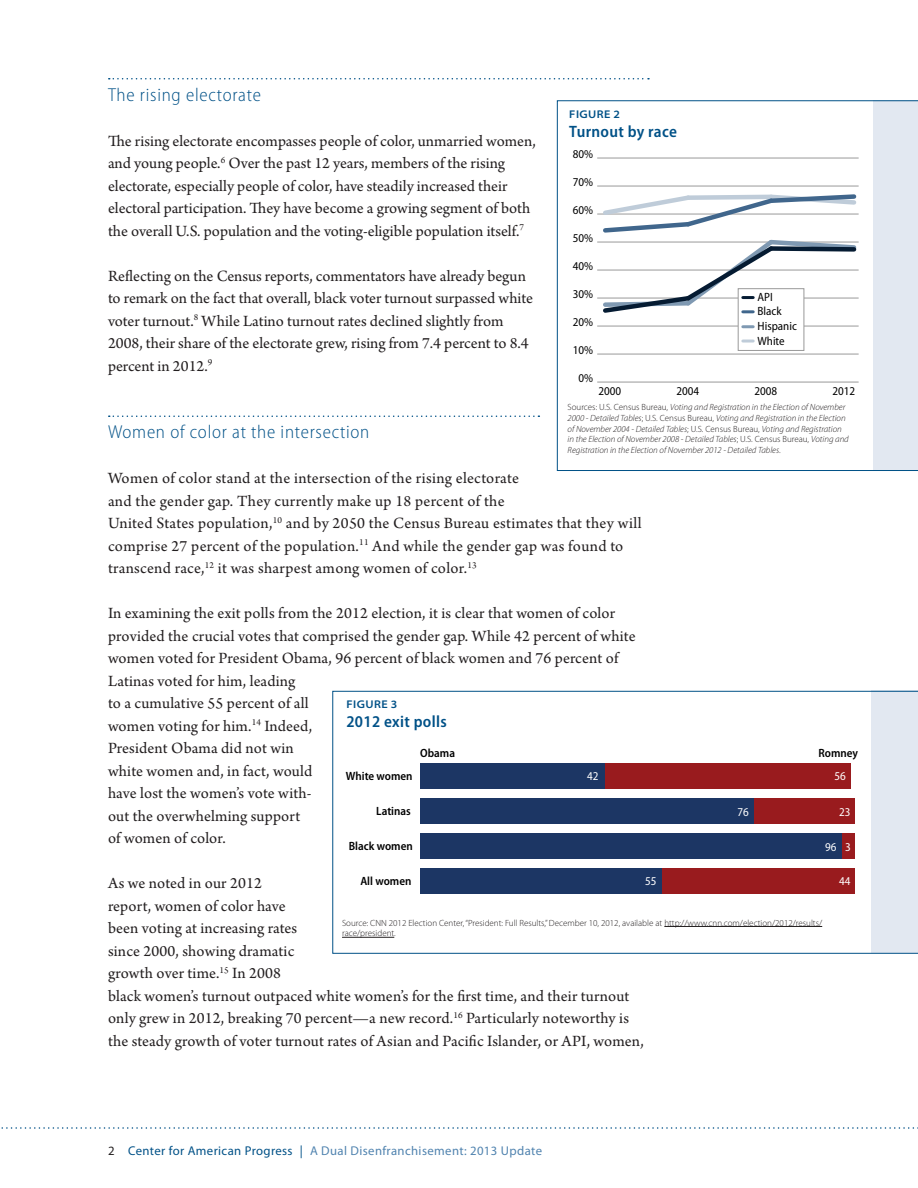
<style>
.page{position:relative;width:918px;height:1188px;background:#fff}
.page>*{position:absolute;margin:0;border:0;box-sizing:border-box;transform-origin:0 0}
.Header1{font:300 semi-condensed 18.75px "Myriad Pro";letter-spacing:.04em;color:#005187}
.Body{font:16.5px/22.5px "Arno Pro";letter-spacing:.005em;color:#231f20}
.Graphic_Title{font:600 semi-condensed 16.5px "Myriad Pro";letter-spacing:.02em;color:#005187}
.t1{font:12.75px "Myriad Pro";letter-spacing:.03em;color:#5083af}
.t2{font:semi-condensed 12px/14.5px "Myriad Pro";color:#000}
.t3{font:600 semi-condensed 12px "Myriad Pro";color:#000}
.t4{font:semi-condensed 12px "Myriad Pro";color:#fff}
.Figure_Kicker{font:600 semi-expanded 11.25px "Myriad Pro";letter-spacing:.04em;color:#005187}
.Source{font:italic 300 9px/10.8px "Myriad Pro";color:#231f20}
.Source-2{font:300 9px/10.8px "Myriad Pro";color:#231f20}
.s1{font-style:normal}
.s2{color:#231f20}
.s3{color:#005187}
</style>
<div class="page">
<svg style="left:557px;top:101px;width:361px;height:370px"></svg>
<svg style="left:1px;top:1127px;width:917px;height:2px"></svg>
<svg style="left:109px;top:78px;width:540px;height:2px"></svg>
<svg style="left:109px;top:416px;width:430px;height:1px"></svg>
<svg style="left:333px;top:691px;width:585px;height:262px"></svg>
<div style="left:605px;top:764px;width:245px;height:25px;background:#991b1e"></div>
<div style="left:754px;top:799px;width:101px;height:25px;background:#991b1e"></div>
<div style="left:842px;top:834px;width:13px;height:25px;background:#991b1e"></div>
<div style="left:662px;top:869px;width:193px;height:25px;background:#991b1e"></div>
<div style="left:420px;top:764px;width:185px;height:25px;background:#1c3664"></div>
<div style="left:420px;top:799px;width:334px;height:25px;background:#1c3664"></div>
<div style="left:420px;top:834px;width:422px;height:25px;background:#1c3664"></div>
<div style="left:420px;top:869px;width:242px;height:25px;background:#1c3664"></div>
<hr style="left:664px;top:926px;width:158px;height:1px;background:#231f20">
<hr style="left:342px;top:937px;width:52px;height:1px;background:#231f20">
<hr style="left:597px;top:326px;width:262px;height:1px;background:#999">
<hr style="left:597px;top:298px;width:262px;height:1px;background:#999">
<hr style="left:597px;top:270px;width:262px;height:1px;background:#999">
<hr style="left:597px;top:242px;width:262px;height:1px;background:#999">
<hr style="left:597px;top:214px;width:262px;height:1px;background:#999">
<hr style="left:597px;top:186px;width:262px;height:1px;background:#999">
<hr style="left:597px;top:158px;width:262px;height:1px;background:#999">
<hr style="left:597px;top:382px;width:262px;height:1px;background:#999">
<hr style="left:597px;top:354px;width:262px;height:1px;background:#999">
<div style="left:738px;top:289px;width:66px;height:61px;background:#fff"></div>
<div style="left:738px;top:288px;width:66px;height:63px;border:1px solid #999"></div>
<svg style="left:600px;top:192px;width:259px;height:124px"></svg>
<svg style="left:743px;top:325px;width:10px;height:3px"></svg>
<svg style="left:743px;top:340px;width:10px;height:3px"></svg>
<p class="Header1" style="left:108px;top:84px;width:154px">The rising electorate</p>
<p class="Body" style="left:108px;top:130px;width:429px">The rising electorate encompasses people of color, unmarried women, and young people.<sup>6</sup> Over the past 12 years, members of the rising electorate, especially people of color, have steadily increased their electoral participation. They have become a growing segment of both the overall U.S. population and the voting-eligible population itself.<sup>7</sup></p>
<p class="Body" style="left:108px;top:265px;width:427px">Reflecting on the Census reports, commentators have already begun to remark on the fact that overall, black voter turnout surpassed white voter turnout.<sup>8</sup> While Latino turnout rates declined slightly from 2008, their share of the electorate grew, rising from 7.4 percent to 8.4 percent in 2012.<sup>9</sup></p>
<p class="Figure_Kicker" style="left:569px;top:108px;width:52px">FIGURE 2</p>
<p class="Graphic_Title" style="left:569px;top:123px;width:109px">Turnout by race</p>
<p class="t2" style="left:573px;top:147px;width:22px">80%</p>
<p class="t2" style="left:573px;top:175px;width:22px">70%</p>
<p class="t2" style="left:573px;top:203px;width:22px">60%</p>
<p class="t2" style="left:573px;top:231px;width:22px">50%</p>
<p class="t2" style="left:573px;top:259px;width:22px">40%</p>
<p class="t2" style="left:573px;top:287px;width:22px">30%</p>
<p class="t2" style="left:573px;top:315px;width:22px">20%</p>
<p class="t2" style="left:573px;top:343px;width:22px">10%</p>
<p class="t2" style="left:579px;top:371px;width:16px">0%</p>
<p class="t2" style="left:758px;top:290px;width:41px">API<br>Black<br>Hispanic<br>White</p>
<p class="t2" style="left:598px;top:383px;width:24px">2000</p>
<p class="t2" style="left:676px;top:383px;width:24px">2004</p>
<p class="t2" style="left:754px;top:383px;width:24px">2008</p>
<p class="t2" style="left:832px;top:383px;width:24px">2012</p>
<p class="Source" style="left:568px;top:401px;width:283px"><span class="s1">Sources: U.S. Census Bureau,</span> Voting and Registration in the Election of November 2000 - Detailed Tables<span class="s1">; U.S. Census Bureau,</span> Voting and Registration in the Election of November 2004 - Detailed Tables<span class="s1">; U.S. Census Bureau,</span> Voting and Registration in the Election of November 2008 - Detailed Tables<span class="s1">; U.S. Census Bureau,</span> Voting and Registration in the Election of November 2012 - Detailed Tables<span class="s1">.</span></p>
<p class="Header1" style="left:108px;top:422px;width:263px">Women of color at the intersection</p>
<p class="Body" style="left:108px;top:468px;width:535px">Women of color stand at the intersection of the rising electorate<br>and the gender gap. They currently make up 18 percent of the<br>United States population,<sup>10</sup> and by 2050 the Census Bureau estimates that they will comprise 27 percent of the population.<sup>11</sup> And while the gender gap was found to transcend race,<sup>12</sup> it was sharpest among women of color.<sup>13</sup></p>
<p class="Body" style="left:108px;top:603px;width:529px">In examining the exit polls from the 2012 election, it is clear that women of color provided the crucial votes that comprised the gender gap. While 42 percent of white women voted for President Obama, 96 percent of black women and 76 percent of Latinas voted for him, leading<br>to a cumulative 55 percent of all<br>women voting for him.<sup>14</sup> Indeed,<br>President Obama did not win<br>white women and, in fact, would<br>have lost the women’s vote with-<br>out the overwhelming support<br>of women of color.</p>
<p class="Body" style="left:108px;top:873px;width:537px">As we noted in our 2012<br>report, women of color have<br>been voting at increasing rates<br>since 2000, showing dramatic<br>growth over time.<sup>15</sup> In 2008<br>black women’s turnout outpaced white women’s for the first time, and their turnout only grew in 2012, breaking 70 percent—a new record.<sup>16</sup> Particularly noteworthy is the steady growth of voter turnout rates of Asian and Pacific Islander, or API, women,</p>
<p class="Figure_Kicker" style="left:347px;top:698px;width:52px">FIGURE 3</p>
<p class="Graphic_Title" style="left:346px;top:713px;width:102px">2012 exit polls</p>
<p class="t3" style="left:420px;top:746px;width:36px">Obama</p>
<p class="t3" style="left:819px;top:746px;width:41px">Romney</p>
<p class="t4" style="left:587px;top:770px;width:13px">42</p>
<p class="t4" style="left:835px;top:770px;width:13px">56</p>
<p class="t4" style="left:737px;top:805px;width:13px">76</p>
<p class="t4" style="left:839px;top:805px;width:13px">23</p>
<p class="t4" style="left:825px;top:841px;width:27px">96 3</p>
<p class="t4" style="left:645px;top:875px;width:13px">55</p>
<p class="t4" style="left:839px;top:875px;width:13px">44</p>
<p class="Source-2" style="left:342px;top:917px;width:482px">Source: CNN 2012 Election Center, “President: Full Results,” December 10, 2012, available at http://www.cnn.com/election/2012/results/ race/president.</p>
<p class="t3" style="left:346px;top:769px;width:68px">White women</p>
<p class="t3" style="left:376px;top:805px;width:36px">Latinas</p>
<p class="t3" style="left:349px;top:839px;width:65px">Black women</p>
<p class="t3" style="left:360px;top:875px;width:53px">All women</p>
<p class="t1" style="left:108px;top:1143px;width:436px"><span class="s2">2</span> <span class="s3">Center for American Progress |</span> A Dual Disenfranchisement: 2013 Update</p>
</div>
